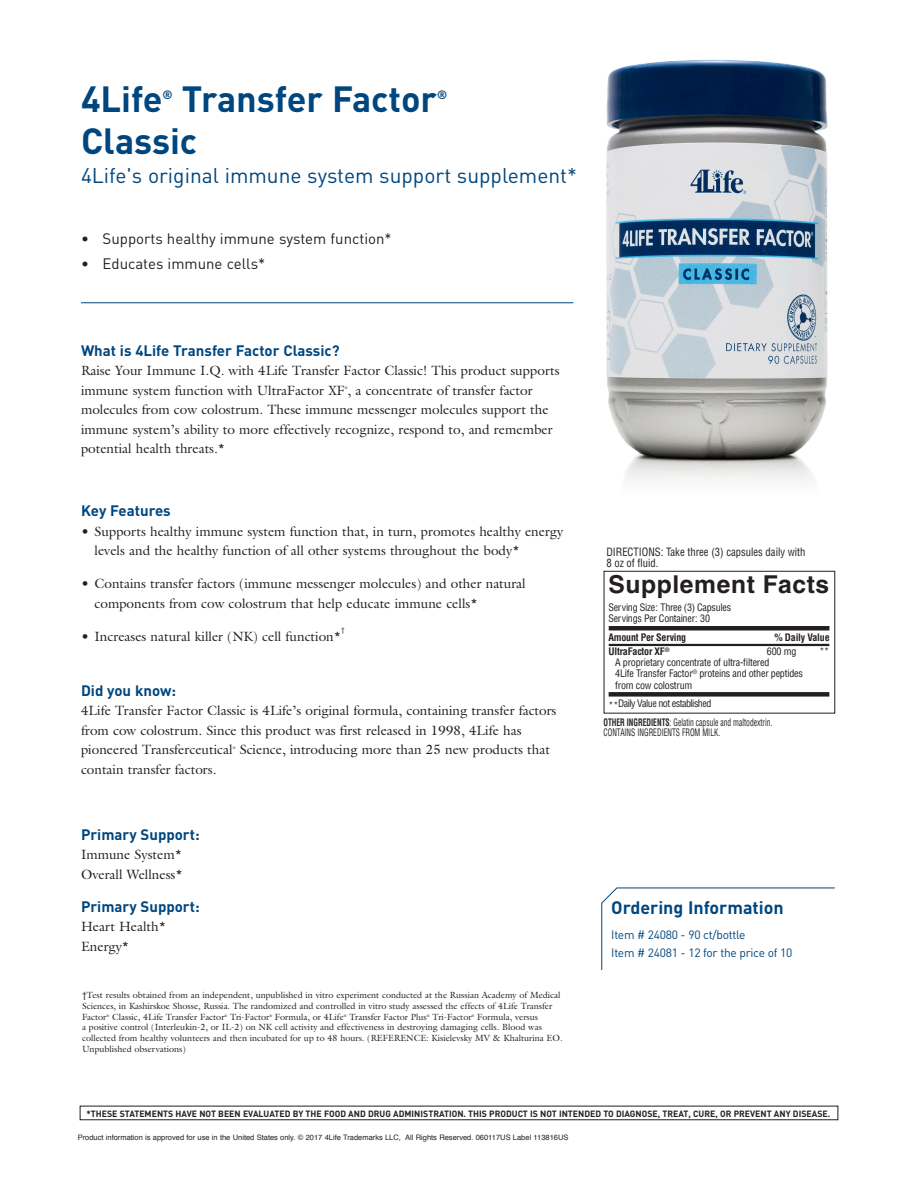
<style>
.page{position:relative;width:918px;height:1188px;background:#fff}
.page>*{position:absolute;margin:0;border:0;box-sizing:border-box;transform-origin:0 0}
.t1{font:700 36px "DIN";color:#00467e}
.t2{font:700 24.6px "Helvetica LT Std";letter-spacing:.025em;color:#231f20}
.t3{font:21px "DIN";color:#00467e}
.t4{font:700 17.85px "DIN";color:#00467e}
.t5{font:700 15px "DIN";color:#00467e}
.t6{font:15px "DIN";color:#231f20}
.t7{font:13.5px/19.5px "Galliard Std";color:#231f20}
.t8{font:12px/18px "DIN";letter-spacing:-.025em;color:#00467e}
.t9{font:700 12px "DIN";color:#00467e}
.t10{font:condensed 11.25px/10.6px "Helvetica LT Std";color:#231f20;scale:.95 1}
.t11{font:condensed 10.05px/11.2px "Helvetica LT Std";letter-spacing:-.02em;color:#231f20}
.t12{font:condensed 10.05px/10.6px "Helvetica LT Std";color:#231f20;scale:.75 1}
.t13{font:700 condensed 10.05px "Helvetica LT Std";letter-spacing:-.02em;color:#231f20}
.t14{font:condensed 10.05px "Helvetica LT Std";letter-spacing:-.05em;color:#231f20}
.t15{font:9px/10.8px "Galliard Std";color:#231f20}
.t16{font:700 9px "DIN";color:#231f20}
.t17{font:7.5px "Helvetica";color:#231f20}
.t18{font:6.75px "Galliard Std";color:#231f20}
.t19{font:3.75px "Galliard Std";color:#231f20}
.s1{font-weight:700}
</style>
<div class="page">
<svg style="left:407px;top:1105px;width:107px;height:1px"></svg>
<div style="left:80px;top:1106px;width:758px;height:14px;border:1px solid #231f20"></div>
<hr style="left:81px;top:302px;width:492px;height:1px;background:#00467e">
<svg style="left:601px;top:888px;width:234px;height:82px"></svg>
<div style="left:604px;top:571px;width:231px;height:143px;border:1px solid #231f20"></div>
<div style="left:609px;top:626px;width:220px;height:5px;background:#231f20"></div>
<hr style="left:609px;top:644px;width:220px;height:2px;background:#231f20">
<div style="left:609px;top:692px;width:220px;height:5px;background:#231f20"></div>
<img style="left:606px;top:59px;width:222px;height:423px">
<p class="t1" style="left:81px;top:76px;width:83px">4Life</p>
<p class="t9" style="left:163px;top:87px;width:12px">®</p>
<p class="t1" style="left:182px;top:76px;width:257px">Transfer Factor</p>
<p class="t9" style="left:437px;top:87px;width:12px">®</p>
<p class="t1" style="left:81px;top:118px;width:118px">Classic</p>
<p class="t3" style="left:81px;top:163px;width:498px">4Life's original immune system support supplement*</p>
<p class="t6" style="left:81px;top:229px;width:312px">• Supports healthy immune system function*</p>
<p class="t6" style="left:81px;top:254px;width:186px">• Educates immune cells*</p>
<p class="t5" style="left:81px;top:341px;width:260px">What is 4Life Transfer Factor Classic?</p>
<p class="t7" style="left:81px;top:361px;width:480px">Raise Your Immune I.Q. with 4Life Transfer Factor Classic! This product supports immune system function with UltraFactor XF , a concentrate of transfer factor</p>
<p class="t19" style="left:345px;top:386px;width:4px">®</p>
<p class="t7" style="left:81px;top:400px;width:473px">molecules from cow colostrum. These immune messenger molecules support the immune system’s ability to more effectively recognize, respond to, and remember potential health threats.*</p>
<p class="t5" style="left:81px;top:501px;width:91px">Key Features</p>
<p class="t7" style="left:94px;top:521px;width:470px;text-indent:-14px">• Supports healthy immune system function that, in turn, promotes healthy energy levels and the healthy function of all other systems throughout the body*</p>
<p class="t7" style="left:94px;top:574px;width:433px;text-indent:-14px">• Contains transfer factors (immune messenger molecules) and other natural components from cow colostrum that help educate immune cells*</p>
<p class="t7" style="left:81px;top:626px;width:262px">• Increases natural killer (NK) cell function*</p>
<p class="t18" style="left:341px;top:625px;width:5px">†</p>
<p class="t5" style="left:81px;top:681px;width:97px">Did you know:</p>
<p class="t7" style="left:81px;top:701px;width:477px">4Life Transfer Factor Classic is 4Life’s original formula, containing transfer factors from cow colostrum. Since this product was first released in 1998, 4Life has pioneered Transferceutical</p>
<p class="t19" style="left:233px;top:745px;width:4px">®</p>
<p class="t7" style="left:240px;top:740px;width:312px">Science, introducing more than 25 new products that</p>
<p class="t7" style="left:81px;top:759px;width:137px">contain transfer factors.</p>
<p class="t5" style="left:81px;top:825px;width:120px">Primary Support:</p>
<p class="t7" style="left:81px;top:845px;width:103px">Immune System*<br>Overall Wellness*</p>
<p class="t5" style="left:81px;top:897px;width:120px">Primary Support:</p>
<p class="t7" style="left:81px;top:917px;width:87px">Heart Health*<br>Energy*</p>
<p class="t15" style="left:82px;top:989px;width:480px">†Test results obtained from an independent, unpublished in vitro experiment conducted at the Russian Academy of Medical<br>Sciences, in Kashirskoe Shosse, Russia. The randomized and controlled in vitro study assessed the effects of 4Life Transfer<br>Factor</p>
<p class="t15" style="left:82px;top:1011px;width:482px;text-indent:395px">Formula, versus<br>a positive control (Interleukin-2, or IL-2) on NK cell activity and effectiveness in destroying damaging cells. Blood was collected from healthy volunteers and then incubated for up to 48 hours. (REFERENCE: Kisielevsky MV &amp; Khalturina EO.<br>Unpublished observations)</p>
<p class="t19" style="left:107px;top:1013px;width:4px">®</p>
<p class="t15" style="left:112px;top:1011px;width:114px">Classic, 4Life Transfer Factor</p>
<p class="t19" style="left:225px;top:1013px;width:4px">®</p>
<p class="t15" style="left:230px;top:1011px;width:41px">Tri-Factor</p>
<p class="t19" style="left:269px;top:1013px;width:4px">®</p>
<p class="t15" style="left:275px;top:1011px;width:70px">Formula, or 4Life</p>
<p class="t19" style="left:344px;top:1013px;width:4px">®</p>
<p class="t15" style="left:349px;top:1011px;width:79px">Transfer Factor Plus</p>
<p class="t19" style="left:427px;top:1013px;width:4px">®</p>
<p class="t15" style="left:433px;top:1011px;width:41px">Tri-Factor</p>
<p class="t19" style="left:472px;top:1013px;width:4px">®</p>
<p class="t10" style="left:606px;top:547px;width:211px">DIRECTIONS: Take three (3) capsules daily with<br>8 oz of fluid.</p>
<p class="t2" style="left:608px;top:570px;width:222px">Supplement Facts</p>
<p class="t11" style="left:608px;top:602px;width:124px">Serving Size: Three (3) Capsules<br>Servings Per Container: 30</p>
<p class="t13" style="left:609px;top:631px;width:79px">Amount Per Serving</p>
<p class="t13" style="left:775px;top:631px;width:57px">% Daily Value</p>
<p class="t13" style="left:609px;top:645px;width:63px">UltraFactor XF<sup>®</sup></p>
<p class="t11" style="left:767px;top:646px;width:31px">600 mg</p>
<p class="t11" style="left:819px;top:646px;width:11px">**</p>
<p class="t11" style="left:615px;top:657px;width:189px">A proprietary concentrate of ultra-filtered<br>4Life Transfer Factor<sup>®</sup> proteins and other peptides from cow colostrum</p>
<p class="t14" style="left:609px;top:697px;width:104px">**Daily Value not established</p>
<p class="t12" style="left:604px;top:717px;width:227px"><span class="s1">OTHER INGREDIENTS</span>: Gelatin capsule and maltodextrin.<br>CONTAINS INGREDIENTS FROM MILK.</p>
<p class="t4" style="left:611px;top:896px;width:174px">Ordering Information</p>
<p class="t8" style="left:611px;top:925px;width:183px">Item # 24080 - 90 ct/bottle<br>Item # 24081 - 12 for the price of 10</p>
<p class="t16" style="left:86px;top:1108px;width:745px">*THESE STATEMENTS HAVE NOT BEEN EVALUATED BY THE FOOD AND DRUG ADMINISTRATION. THIS PRODUCT IS NOT INTENDED TO DIAGNOSE, TREAT, CURE, OR PREVENT ANY DISEASE.</p>
<p class="t17" style="left:78px;top:1132px;width:492px">Product information is approved for use in the United States only. © 2017 4Life Trademarks LLC, All Rights Reserved. 060117US Label 113816US</p>
</div>
